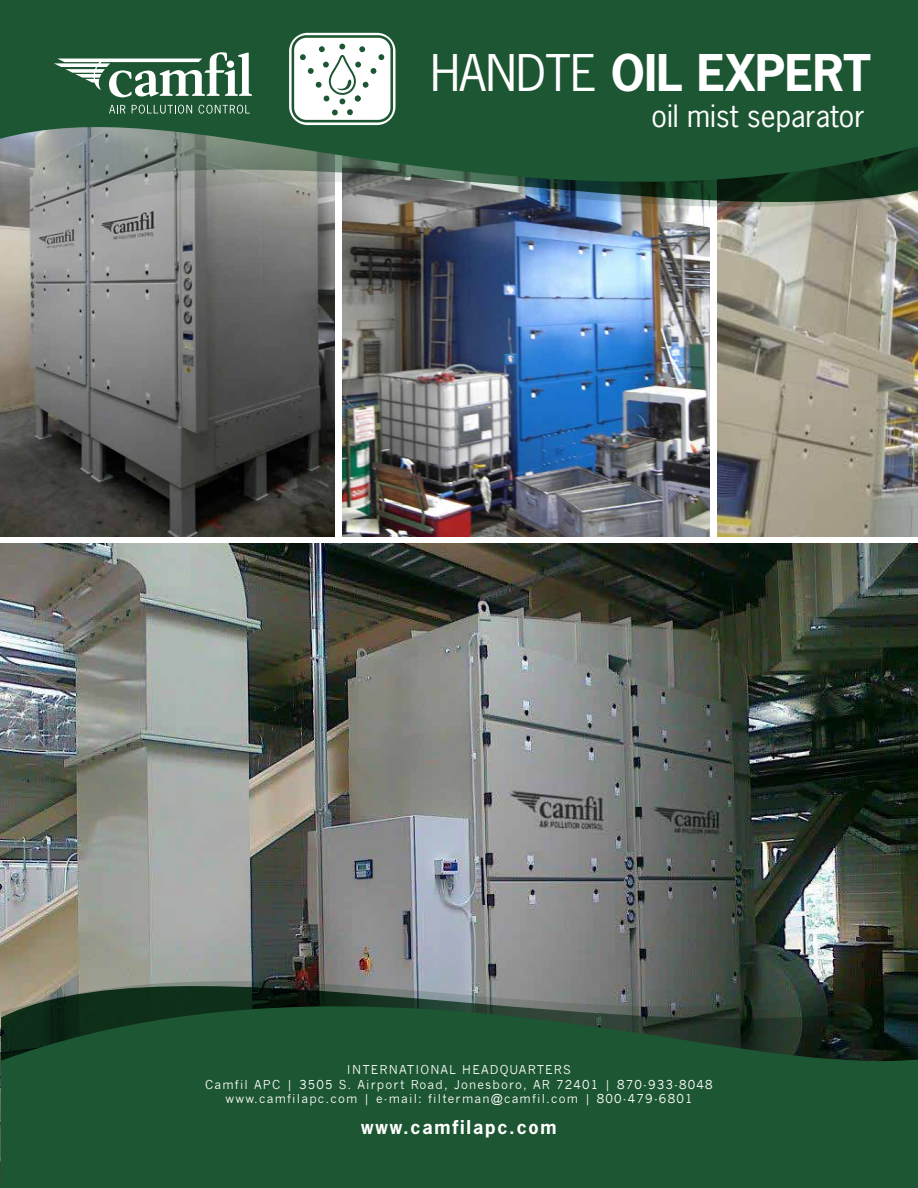
<style>
.page{position:relative;width:918px;height:1188px;background:#fff}
.page>*{position:absolute;margin:0;border:0;box-sizing:border-box;transform-origin:0 0}
.t1{font:700 47.55px "News Gothic Std";letter-spacing:-.01em;color:#fff}
.t2{font:28.95px "News Gothic Std";color:#fff}
.t3{font:700 18px "News Gothic Std";letter-spacing:.1em;color:#fff}
.t4{font:12px/14.4px "News Gothic";letter-spacing:.1em;color:#fff;text-align:center}
.s1{font-weight:400}
</style>
<div class="page">
<img style="left:0;top:544px;width:918px;height:398px">
<img style="left:0;top:220px;width:335px;height:317px">
<img style="left:342px;top:246px;width:368px;height:291px">
<img style="left:717px;top:246px;width:201px;height:291px">
<img style="left:1px;top:220px;width:917px;height:26px">
<svg style="left:0;top:210px;width:918px;height:10px;background:#8f9091"></svg>
<svg style="left:0;top:0;width:918px;height:210px;background:#336044"></svg>
<img style="left:0;top:942px;width:918px;height:26px">
<img style="left:0;top:968px;width:918px;height:220px">
<svg style="left:1px;top:978px;width:917px;height:210px;background:#235234"></svg>
<svg style="left:54px;top:52px;width:198px;height:45px"></svg>
<div style="left:227px;top:61px;width:7px;height:7px;background:#fff;border-radius:50%"></div>
<svg style="left:109px;top:105px;width:16px;height:8px"></svg>
<svg style="left:132px;top:105px;width:60px;height:9px"></svg>
<svg style="left:198px;top:105px;width:52px;height:9px"></svg>
<svg style="left:289px;top:33px;width:107px;height:92px"></svg>
<svg style="left:292px;top:35px;width:101px;height:87px"></svg>
<h1 class="t1" style="left:431px;top:42px;width:442px"><span class="s1">HANDTE</span> OIL EXPERT</h1>
<h2 class="t2" style="left:652px;top:97px;width:215px">oil mist separator</h2>
<p class="t4" style="left:205px;top:1063px;width:509px">INTERNATIONAL HEADQUARTERS<br>Camfil APC | 3505 S. Airport Road, Jonesboro, AR 72401 | 870-933-8048 www.camfilapc.com | e-mail: filterman@camfil.com | 800-479-6801</p>
<h3 class="t3" style="left:361px;top:1115px;width:197px">www.camfilapc.com</h3>
</div>
